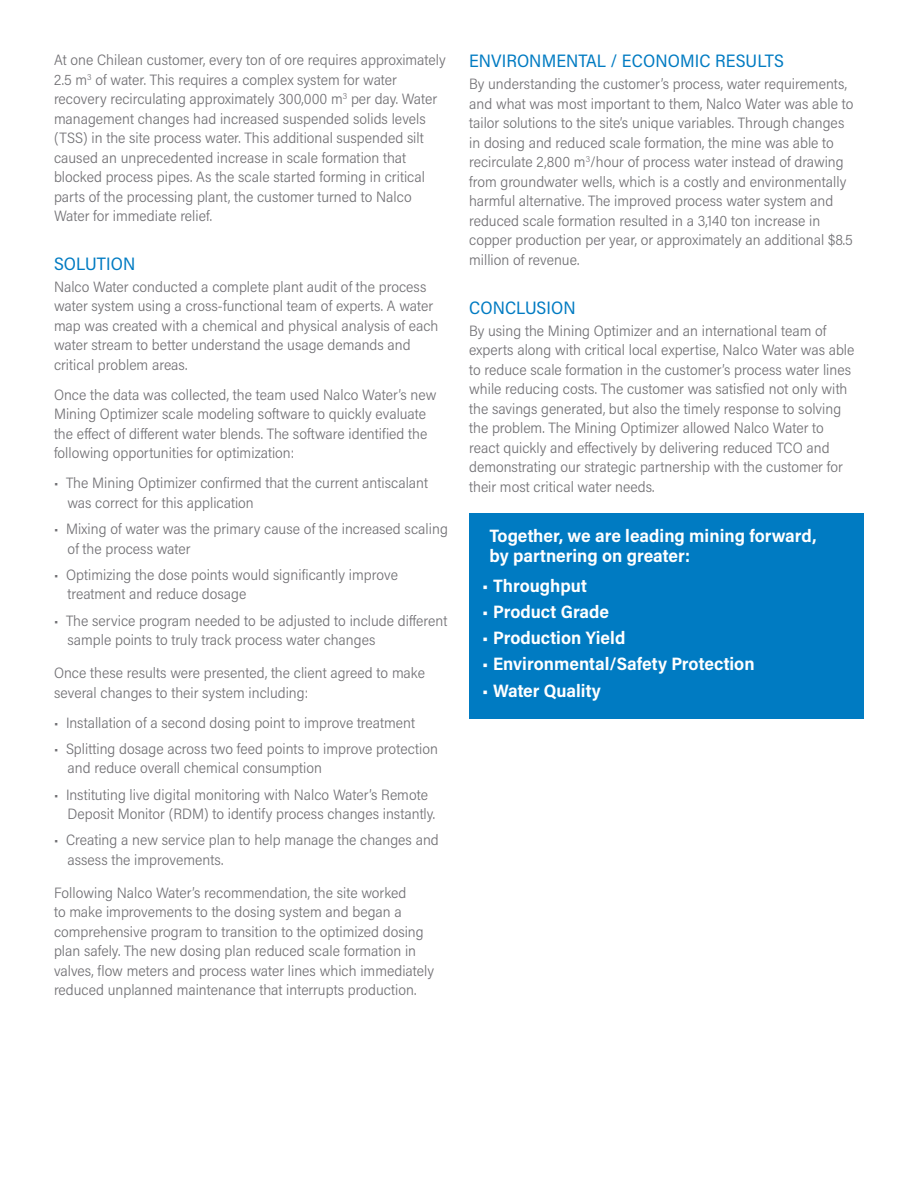
<style>
.page{position:relative;width:918px;height:1188px;background:#fff}
.page>*{position:absolute;margin:0;border:0;box-sizing:border-box;transform-origin:0 0}
.body{font:700 18px/19.5px "Acumin Pro Semi Cond";color:#fff}
.subhead{font:18px "Acumin Pro Semi Cond";letter-spacing:.005em;color:#007bc2}
.body-2{font:300 15px/19.5px "Acumin Pro Semi Cond";color:#717074}
</style>
<div class="page">
<div style="left:469px;top:513px;width:395px;height:205px;background:#007bc2"></div>
<p class="body-2" style="left:54px;top:49px;width:393px">At one Chilean customer, every ton of ore requires approximately 2.5 m<sup>3</sup> of water. This requires a complex system for water recovery recirculating approximately 300,000 m<sup>3</sup> per day. Water management changes had increased suspended solids levels (TSS) in the site process water. This additional suspended silt caused an unprecedented increase in scale formation that blocked process pipes. As the scale started forming in critical parts of the processing plant, the customer turned to Nalco Water for immediate relief.</p>
<p class="subhead" style="left:54px;top:251px;width:83px">SOLUTION</p>
<p class="body-2" style="left:54px;top:276px;width:386px">Nalco Water conducted a complete plant audit of the process water system using a cross-functional team of experts. A water map was created with a chemical and physical analysis of each water stream to better understand the usage demands and critical problem areas.</p>
<p class="body-2" style="left:54px;top:384px;width:384px">Once the data was collected, the team used Nalco Water’s new Mining Optimizer scale modeling software to quickly evaluate the effect of different water blends. The software identified the following opportunities for optimization:</p>
<p class="body-2" style="left:68px;top:473px;width:362px;text-indent:-14px">• The Mining Optimizer confirmed that the current antiscalant was correct for this application</p>
<p class="body-2" style="left:68px;top:519px;width:382px;text-indent:-14px">• Mixing of water was the primary cause of the increased scaling of the process water</p>
<p class="body-2" style="left:68px;top:564px;width:332px;text-indent:-14px">• Optimizing the dose points would significantly improve treatment and reduce dosage</p>
<p class="body-2" style="left:68px;top:610px;width:381px;text-indent:-14px">• The service program needed to be adjusted to include different sample points to truly track process water changes</p>
<p class="body-2" style="left:54px;top:663px;width:372px">Once these results were presented, the client agreed to make several changes to their system including:</p>
<p class="body-2" style="left:54px;top:712px;width:363px">• Installation of a second dosing point to improve treatment</p>
<p class="body-2" style="left:68px;top:738px;width:372px;text-indent:-14px">• Splitting dosage across two feed points to improve protection and reduce overall chemical consumption</p>
<p class="body-2" style="left:68px;top:784px;width:369px;text-indent:-14px">• Instituting live digital monitoring with Nalco Water’s Remote<br>Deposit Monitor (RDM) to identify process changes instantly.</p>
<p class="body-2" style="left:68px;top:830px;width:373px;text-indent:-14px">• Creating a new service plan to help manage the changes and assess the improvements.</p>
<p class="body-2" style="left:54px;top:882px;width:382px">Following Nalco Water’s recommendation, the site worked<br>to make improvements to the dosing system and began a comprehensive program to transition to the optimized dosing plan safely. The new dosing plan reduced scale formation in valves, flow meters and process water lines which immediately reduced unplanned maintenance that interrupts production.</p>
<p class="subhead" style="left:469px;top:48px;width:316px">ENVIRONMENTAL / ECONOMIC RESULTS</p>
<p class="body-2" style="left:469px;top:74px;width:386px">By understanding the customer’s process, water requirements, and what was most important to them, Nalco Water was able to tailor solutions to the site’s unique variables. Through changes in dosing and reduced scale formation, the mine was able to recirculate 2,800 m<sup>3</sup>/hour of process water instead of drawing from groundwater wells, which is a costly and environmentally harmful alternative. The improved process water system and reduced scale formation resulted in a 3,140 ton increase in copper production per year, or approximately an additional $8.5 million of revenue.</p>
<p class="subhead" style="left:469px;top:295px;width:108px">CONCLUSION</p>
<p class="body-2" style="left:469px;top:320px;width:387px">By using the Mining Optimizer and an international team of experts along with critical local expertise, Nalco Water was able to reduce scale formation in the customer’s process water lines while reducing costs. The customer was satisfied not only with the savings generated, but also the timely response to solving the problem. The Mining Optimizer allowed Nalco Water to react quickly and effectively by delivering reduced TCO and demonstrating our strategic partnership with the customer for their most critical water needs.</p>
<p class="body" style="left:489px;top:525px;width:329px">Together, we are leading mining forward, by partnering on greater:</p>
<p class="body" style="left:483px;top:575px;width:106px">• Throughput</p>
<p class="body" style="left:483px;top:601px;width:128px">• Product Grade</p>
<p class="body" style="left:483px;top:627px;width:144px">• Production Yield</p>
<p class="body" style="left:483px;top:653px;width:274px">• Environmental/Safety Protection</p>
<p class="body" style="left:483px;top:680px;width:120px">• Water Quality</p>
</div>
